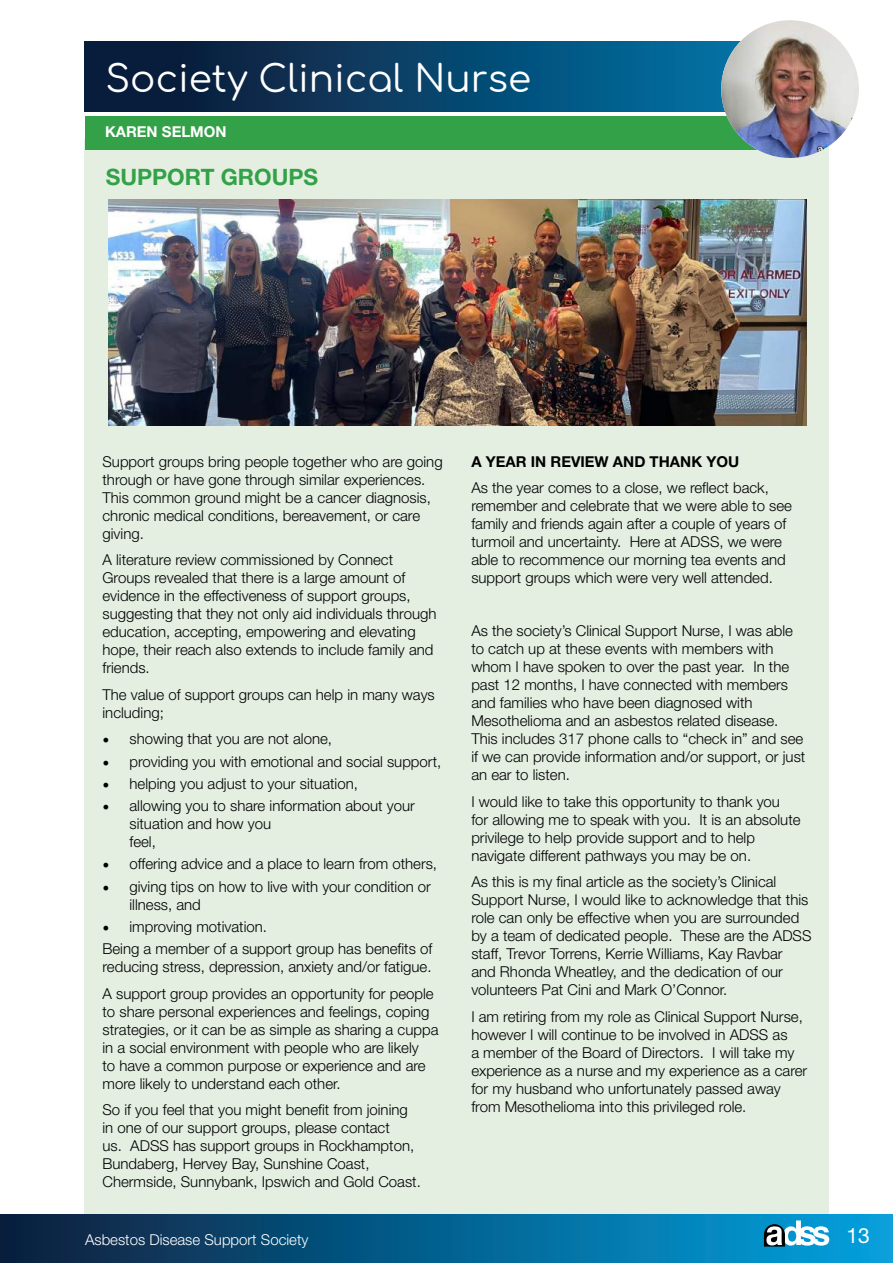
<style>
.page{position:relative;width:893px;height:1263px;background:#fff}
.page>*{position:absolute;margin:0;border:0;box-sizing:border-box;transform-origin:0 0}
.t1{font:37.5px "Comfortaa";color:#fff}
.t2{font:700 22.65px "Helvetica Neue";color:#33a148}
.t3{font:21px "Helvetica Neue";color:#fff}
.t4{font:300 15px/18px "Helvetica Neue";color:#000}
.t5{font:300 15px "Helvetica Neue";color:#fff}
.t6{font:700 15px "Helvetica Neue";color:#000}
.t7{font:700 15px "Helvetica Neue";color:#fff}
.s1{font-family:"Minion Pro";font-weight:400;font-size:18px}
</style>
<div class="page">
<div style="left:85px;top:139px;width:744px;height:1087px;background:#e4eee1"></div>
<div style="left:0;top:1214px;width:893px;height:49px;background:linear-gradient(to right,#0b1f3e,#01a3e0)"></div>
<svg style="left:764px;top:1220px;width:65px;height:26px"></svg>
<svg style="left:85px;top:42px;width:654px;height:69px;background:#074067"></svg>
<div style="left:85px;top:116px;width:729px;height:34px;background:#33a148"></div>
<img style="left:721px;top:20px;width:138px;height:138px;border-radius:69px">
<img style="left:108px;top:200px;width:698px;height:226px">
<h1 class="t1" style="left:105px;top:45px;width:427px">Society Clinical Nurse</h1>
<p class="t7" style="left:105px;top:122px;width:123px">KAREN SELMON</p>
<h2 class="t2" style="left:106px;top:162px;width:214px">SUPPORT GROUPS</h2>
<p class="t4" style="left:103px;top:452px;width:342px">Support groups bring people together who are going through or have gone through similar experiences.<br>This common ground might be a cancer diagnosis, chronic medical conditions, bereavement, or care giving.</p>
<p class="t4" style="left:103px;top:551px;width:335px">A literature review commissioned by Connect Groups revealed that there is a large amount of evidence in the effectiveness of support groups, suggesting that they not only aid individuals through education, accepting, empowering and elevating hope, their reach also extends to include family and friends.</p>
<p class="t4" style="left:103px;top:685px;width:334px">The value of support groups can help in many ways including;</p>
<p class="t4" style="left:103px;top:730px;width:231px"><span class="s1">•</span> showing that you are not alone,</p>
<p class="t4" style="left:103px;top:752px;width:340px"><span class="s1">•</span> providing you with emotional and social support,</p>
<p class="t4" style="left:103px;top:774px;width:257px"><span class="s1">•</span> helping you adjust to your situation,</p>
<p class="t4" style="left:130px;top:796px;width:287px;text-indent:-27px"><span class="s1">•</span> allowing you to share information about your situation and how you<br>feel,</p>
<p class="t4" style="left:103px;top:855px;width:336px"><span class="s1">•</span> offering advice and a place to learn from others,</p>
<p class="t4" style="left:130px;top:877px;width:303px;text-indent:-27px"><span class="s1">•</span> giving tips on how to live with your condition or illness, and</p>
<p class="t4" style="left:103px;top:915px;width:331px;line-height:22.2px"><span class="s1">•</span> improving motivation.<br>Being a member of a support group has benefits of</p>
<p class="t4" style="left:103px;top:953px;width:333px;line-height:26.5px">reducing stress, depression, anxiety and/or fatigue.<br>A support group provides an opportunity for people</p>
<p class="t4" style="left:103px;top:1002px;width:337px">to share personal experiences and feelings, coping strategies, or it can be as simple as sharing a cuppa in a social environment with people who are likely<br>to have a common purpose or experience and are more likely to understand each other.</p>
<p class="t4" style="left:103px;top:1100px;width:320px">So if you feel that you might benefit from joining in one of our support groups, please contact<br>us. ADSS has support groups in Rockhampton, Bundaberg, Hervey Bay, Sunshine Coast, Chermside, Sunnybank, Ipswich and Gold Coast.</p>
<p class="t6" style="left:471px;top:452px;width:269px">A YEAR IN REVIEW AND THANK YOU</p>
<p class="t4" style="left:471px;top:479px;width:322px">As the year comes to a close, we reflect back, remember and celebrate that we were able to see family and friends again after a couple of years of turmoil and uncertainty. Here at ADSS, we were able to recommence our morning tea events and support groups which were very well attended.</p>
<p class="t4" style="left:471px;top:622px;width:335px">As the society’s Clinical Support Nurse, I was able to catch up at these events with members with whom I have spoken to over the past year. In the past 12 months, I have connected with members and families who have been diagnosed with Mesothelioma and an asbestos related disease.<br>This includes 317 phone calls to “check in” and see if we can provide information and/or support, or just an ear to listen.</p>
<p class="t4" style="left:471px;top:792px;width:331px">I would like to take this opportunity to thank you for allowing me to speak with you. It is an absolute privilege to help provide support and to help navigate different pathways you may be on.</p>
<p class="t4" style="left:471px;top:873px;width:342px">As this is my final article as the society’s Clinical Support Nurse, I would like to acknowledge that this role can only be effective when you are surrounded by a team of dedicated people. These are the ADSS staff, Trevor Torrens, Kerrie Williams, Kay Ravbar<br>and Rhonda Wheatley, and the dedication of our volunteers Pat Cini and Mark O’Connor.</p>
<p class="t4" style="left:471px;top:1007px;width:337px">I am retiring from my role as Clinical Support Nurse, however I will continue to be involved in ADSS as<br>a member of the Board of Directors. I will take my experience as a nurse and my experience as a carer for my husband who unfortunately passed away from Mesothelioma into this privileged role.</p>
<p class="t5" style="left:85px;top:1231px;width:225px">Asbestos Disease Support Society</p>
<h3 class="t3" style="left:846px;top:1223px;width:25px">13</h3>
</div>
